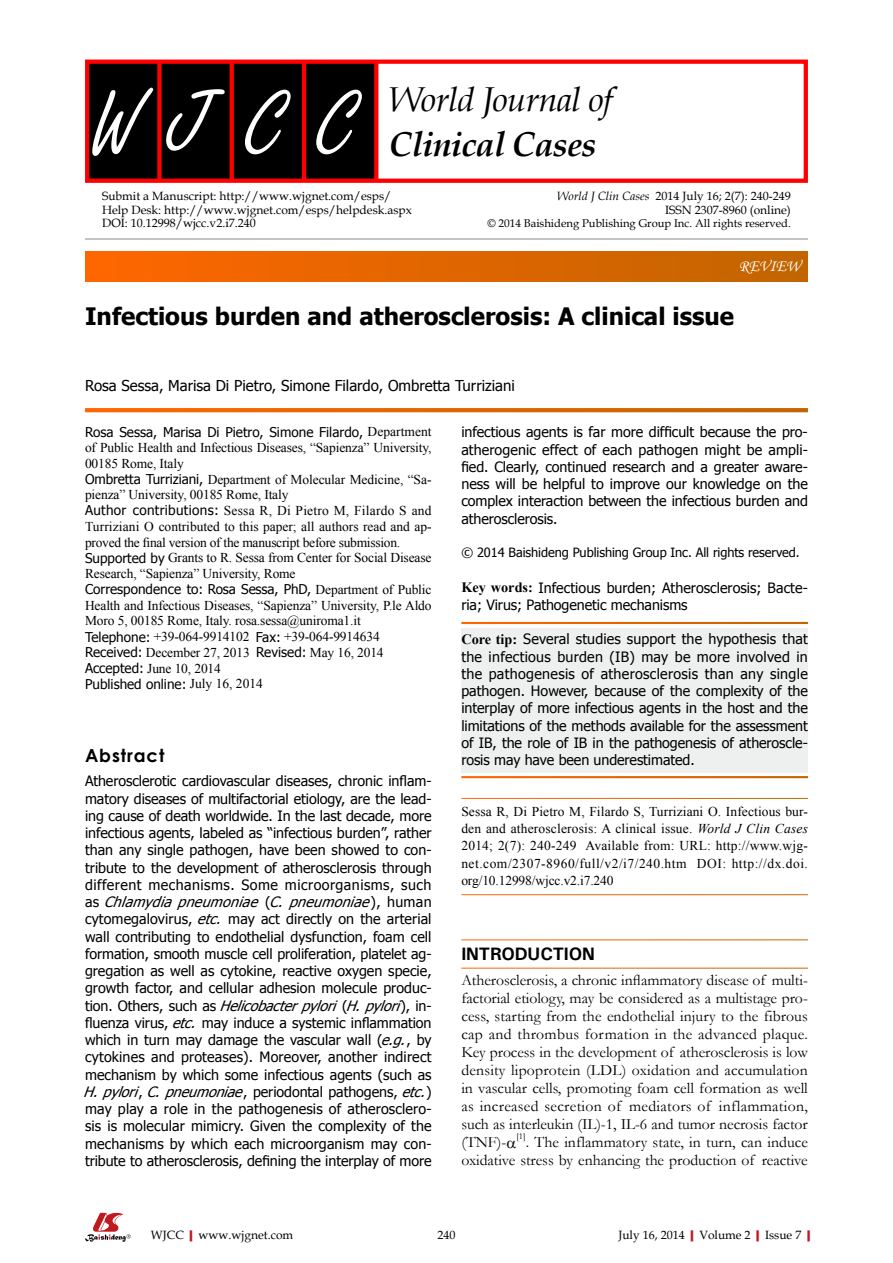
<style>
.page{position:relative;width:893px;height:1263px;background:#fff}
.page>*{position:absolute;margin:0;border:0;box-sizing:border-box;transform-origin:0 0}
.t1{font:94.5px "Freestyle Script";color:#fff;scale:.95 1}
.t2{font:italic 34.5px "Book Antiqua";letter-spacing:-.02em;color:#000}
.t3{font:italic 700 34.5px "Book Antiqua";letter-spacing:-.02em;color:#000}
.t4{font:700 24px "Tahoma";color:#000}
.t5{font:700 18px "Univers";letter-spacing:-.01em;color:#000}
.t6{font:700 18px "Century Gothic";letter-spacing:.05em;color:#000}
.t7{font:16.5px "Monotype Corsiva";color:#fff}
.t8{font:15.75px/18px "Garamond";letter-spacing:-.005em;color:#000;text-align:justify}
.t9{font:15px "Tahoma";color:#000}
.t10{font:14.25px/17.2px "Tahoma";letter-spacing:-.005em;color:#000;text-align:justify}
.t11{font:13.5px/15.8px "Times New Roman";letter-spacing:-.01em;color:#000}
.t12{font:12.75px "Tahoma";letter-spacing:-.005em;color:#000}
.t13{font:12px/13.5px "Book Antiqua";color:#000}
.t14{font:11.25px "Book Antiqua";color:#000}
.t15{font:9.15px "Garamond";color:#000}
.s1{font-style:italic}
.s2{font-family:"Tahoma"}
.s3{font-family:"Times New Roman";font-weight:700}
.s4{font-weight:700;color:#c01920}
</style>
<div class="page">
<div style="left:461px;top:628px;width:347px;height:144px;background:#eeefef"></div>
<div style="left:85px;top:252px;width:723px;height:29px;background:linear-gradient(to right,#f60,#c16500)"></div>
<hr style="left:85px;top:239px;width:723px;height:1px;background:#898989">
<svg style="left:85px;top:408px;width:723px;height:4px"></svg>
<div style="left:87px;top:61px;width:289px;height:121px;background:#000"></div>
<div style="left:157px;top:61px;width:5px;height:121px;background:#f00"></div>
<svg style="left:230px;top:65px;width:4px;height:113px"></svg>
<hr style="left:302px;top:61px;width:4px;height:121px;background:#f00">
<svg style="left:374px;top:65px;width:4px;height:113px"></svg>
<div style="left:85px;top:60px;width:723px;height:123px;border:4px solid #f00"></div>
<svg style="left:85px;top:1213px;width:46px;height:29px"></svg>
<p class="t1" style="left:90px;top:72px;width:282px">WJCC</p>
<p class="t2" style="left:389px;top:75px;width:225px">World Journal of</p>
<p class="t3" style="left:389px;top:121px;width:209px">Clinical Cases</p>
<p class="t13" style="left:102px;top:189px;width:311px">Submit a Manuscript: http://www.wjgnet.com/esps/<br>Help Desk: http://www.wjgnet.com/esps/helpdesk.aspx<br>DOI: 10.12998/wjcc.v2.i7.240</p>
<p class="t13" style="left:557px;top:189px;width:235px;text-align:right"><span class="s1">World J Clin Cases</span> 2014 July 16; 2(7): 240-249<br>ISSN 2307-8960 (online)</p>
<p class="t14" style="left:487px;top:215px;width:305px">© 2014 Baishideng Publishing Group Inc. All rights reserved.</p>
<p class="t7" style="left:739px;top:256px;width:63px">REVIEW</p>
<p class="t4" style="left:85px;top:299px;width:651px">Infectious burden and atherosclerosis: A clinical issue</p>
<p class="t9" style="left:85px;top:375px;width:431px">Rosa Sessa, Marisa Di Pietro, Simone Filardo, Ombretta Turriziani</p>
<p class="t11" style="left:85px;top:424px;width:348px"><span class="s2">Rosa Sessa, Marisa Di Pietro, Simone Filardo,</span> Department of Public Health and Infectious Diseases, “Sapienza” University, 00185 Rome, Italy<br><span class="s2">Ombretta Turriziani,</span> Department of Molecular Medicine, “Sa&shy;pienza” University, 00185 Rome, Italy<br><span class="s2">Author contributions:</span> Sessa R, Di Pietro M, Filardo S and Turriziani O contributed to this paper; all authors read and ap&shy;proved the final version of the manuscript before submission.<br><span class="s2">Supported by</span> Grants to R. Sessa from Center for Social Disease Research, “Sapienza” University, Rome<br><span class="s2">Correspondence to: Rosa Sessa, PhD,</span> Department of Public Health and Infectious Diseases, “Sapienza” University, P.le Aldo Moro 5, 00185 Rome, Italy. rosa.sessa@uniroma1.it<br><span class="s2">Telephone:</span> +39-064-9914102 <span class="s2">Fax:</span> +39-064-9914634<br><span class="s2">Received:</span> December 27, 2013 <span class="s2">Revised:</span> May 16, 2014<br><span class="s2">Accepted:</span> June 10, 2014<br><span class="s2">Published online:</span> July 16, 2014</p>
<p class="t10" style="left:461px;top:423px;width:348px">infectious agents is far more difficult because the pro&shy;atherogenic effect of each pathogen might be ampli&shy;fied. Clearly, continued research and a greater aware&shy;ness will be helpful to improve our knowledge on the complex interaction between the infectious burden and atherosclerosis.</p>
<p class="t12" style="left:461px;top:544px;width:340px">© 2014 Baishideng Publishing Group Inc. All rights reserved.</p>
<p class="t10" style="left:461px;top:578px;width:348px"><span class="s3">Key words:</span> Infectious burden; Atherosclerosis; Bacte&shy;ria; Virus; Pathogenetic mechanisms</p>
<p class="t10" style="left:461px;top:630px;width:348px"><span class="s3">Core tip:</span> Several studies support the hypothesis that the infectious burden (IB) may be more involved in the pathogenesis of atherosclerosis than any single pathogen. However, because of the complexity of the interplay of more infectious agents in the host and the limitations of the methods available for the assessment of IB, the role of IB in the pathogenesis of atheroscle&shy;rosis may have been underestimated.</p>
<p class="t11" style="left:461px;top:802px;width:348px;line-height:17.2px;text-align:justify">Sessa R, Di Pietro M, Filardo S, Turriziani O. Infectious bur&shy;den and atherosclerosis: A clinical issue. <span class="s1">World J Clin Cases </span>2014; 2(7): 240-249 Available from: URL: http://www.wjg&shy;net.com/2307-8960/full/v2/i7/240.htm DOI: http://dx.doi. org/10.12998/wjcc.v2.i7.240</p>
<p class="t6" style="left:85px;top:742px;width:81px">Abstract</p>
<p class="t10" style="left:83px;top:772px;width:350px">Atherosclerotic cardiovascular diseases, chronic inflam&shy;matory diseases of multifactorial etiology, are the lead&shy;ing cause of death worldwide. In the last decade, more infectious agents, labeled as “infectious burden”, rather than any single pathogen, have been showed to con&shy;tribute to the development of atherosclerosis through different mechanisms. Some microorganisms, such a s <span class="s1">Chlamydiapneumoniae</span> ( <span class="s1">C.pneumoniae</span> ) , h u m a n cytomegalovirus, <span class="s1">etc.</span> may act directly on the arterial wall contributing to endothelial dysfunction, foam cell formation, smooth muscle cell proliferation, platelet ag&shy;gregation as well as cytokine, reactive oxygen specie, growth factor, and cellular adhesion molecule produc&shy;t i o n . O t h e r s , s u c h a s <span class="s1">Helicobacterpylori</span>( <span class="s1">H.pylori</span>) , i n - fluenza virus, <span class="s1">etc.</span>may induce a systemic inflammation which in turn may damage the vascular wall (<span class="s1">e.g.</span>, by cytokines and proteases). Moreover, another indirect mechanism by which some infectious agents (such as <span class="s1">H.pylori</span>, <span class="s1">C.pneumoniae</span>, p e r i o d o n t a l p a t h o g e n s , <span class="s1">etc.</span>) may play a role in the pathogenesis of atherosclero&shy;sis is molecular mimicry. Given the complexity of the mechanisms by which each microorganism may con&shy;tribute to atherosclerosis, defining the interplay of more</p>
<p class="t5" style="left:461px;top:942px;width:135px">INTRODUCTION</p>
<p class="t8" style="left:461px;top:970px;width:348px">Atherosclerosis, a chronic inflammatory disease of multi&shy;factorial etiology, may be considered as a multistage pro&shy;cess, starting from the endothelial injury to the fibrous cap and thrombus formation in the advanced plaque.<br>Key process in the development of atherosclerosis is low density lipoprotein (LDL) oxidation and accumulation in vascular cells, promoting foam cell formation as well as increased secretion of mediators of inflammation, such as interleukin (IL)-1, IL-6 and tumor necrosis factor (TNF)-</p>
<p class="t15" style="left:516px;top:1130px;width:11px">[1]</p>
<p class="t8" style="left:461px;top:1132px;width:348px;text-align:right">. The inflammatory state, in turn, can induce<br>oxidative stress by enhancing the production of reactive</p>
<p class="t13" style="left:151px;top:1227px;width:144px">WJCC<span class="s4">|</span>www.wjgnet.com</p>
<p class="t13" style="left:437px;top:1227px;width:19px">240</p>
<p class="t13" style="left:618px;top:1227px;width:199px">July 16, 2014<span class="s4">|</span>Volume 2<span class="s4">|</span>Issue 7<span class="s4">|</span></p>
</div>
